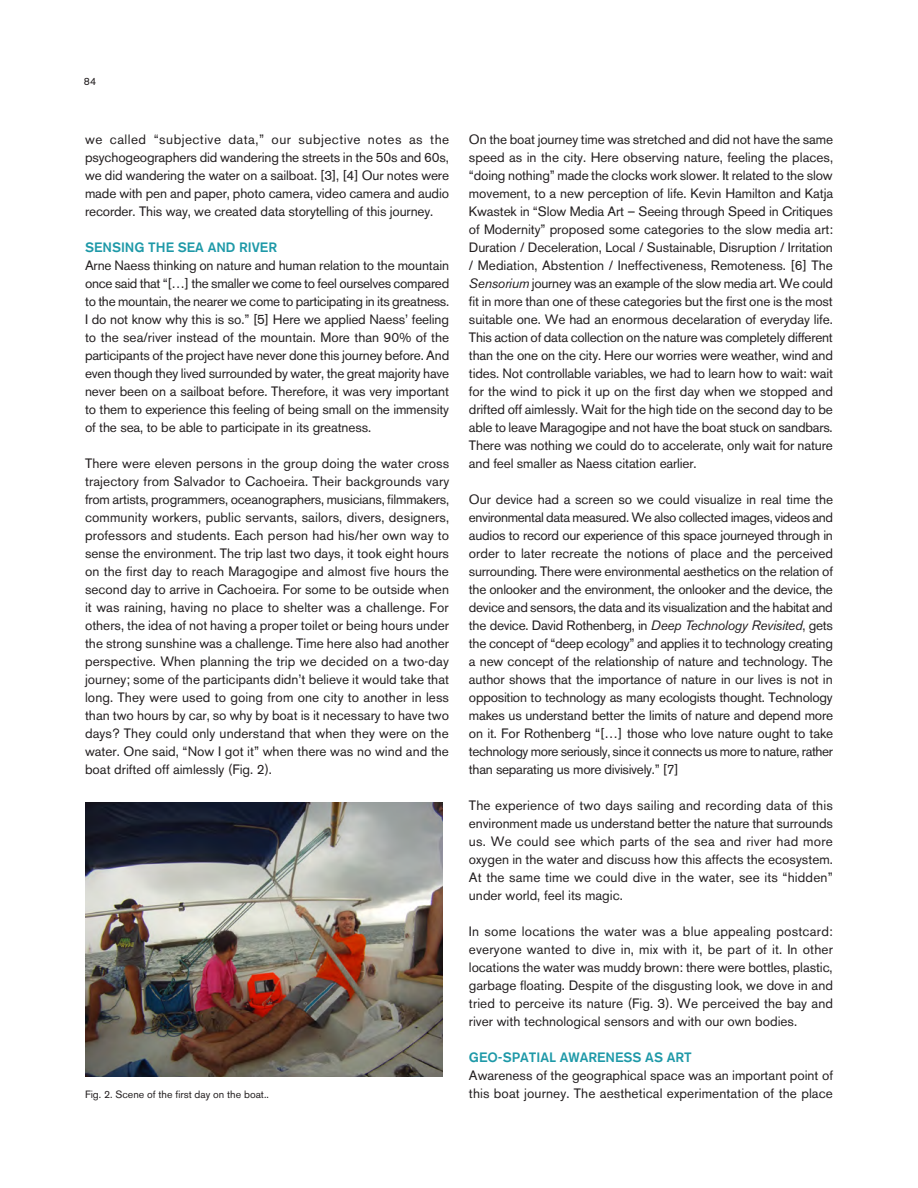
<style>
.page{position:relative;width:918px;height:1188px;background:#fff}
.page>*{position:absolute;margin:0;border:0;box-sizing:border-box;transform-origin:0 0}
.BODY_TEXT{font:13.5px/18px "Akzidenz Grotesk BE";color:#231f20;text-align:justify}
.BODY_TEXT-2{font:500 13.5px "Akzidenz Grotesk BE";color:#1e99a8}
.BODY_TEXT-3{font:10.5px "Akzidenz Grotesk BE";color:#231f20}
.s1{font-style:italic}
</style>
<div class="page">
<img style="left:85px;top:802px;width:358px;height:274px">
<p class="BODY_TEXT-3" style="left:84px;top:75px;width:14px">84</p>
<p class="BODY_TEXT" style="left:85px;top:130px;width:366px">we called “subjective data,” our subjective notes as the psychogeographers did wandering the streets in the 50s and 60s, we did wandering the water on a sailboat. [3], [4] Our notes were made with pen and paper, photo camera, video camera and audio recorder. This way, we created data storytelling of this journey.</p>
<p class="BODY_TEXT-2" style="left:85px;top:239px;width:194px">SENSING THE SEA AND RIVER</p>
<p class="BODY_TEXT" style="left:85px;top:256px;width:366px">Arne Naess thinking on nature and human relation to the mountain once said that “[…] the smaller we come to feel ourselves compared to the mountain, the nearer we come to participating in its greatness.<br>I do not know why this is so.” [5] Here we applied Naess’ feeling to the sea/river instead of the mountain. More than 90% of the participants of the project have never done this journey before. And even though they lived surrounded by water, the great majority have never been on a sailboat before. Therefore, it was very important to them to experience this feeling of being small on the immensity of the sea, to be able to participate in its greatness.</p>
<p class="BODY_TEXT" style="left:85px;top:454px;width:366px">There were eleven persons in the group doing the water cross trajectory from Salvador to Cachoeira. Their backgrounds vary from artists, programmers, oceanographers, musicians, filmmakers, community workers, public servants, sailors, divers, designers, professors and students. Each person had his/her own way to sense the environment. The trip last two days, it took eight hours on the first day to reach Maragogipe and almost five hours the second day to arrive in Cachoeira. For some to be outside when it was raining, having no place to shelter was a challenge. For others, the idea of not having a proper toilet or being hours under the strong sunshine was a challenge. Time here also had another perspective. When planning the trip we decided on a two-day journey; some of the participants didn’t believe it would take that long. They were used to going from one city to another in less than two hours by car, so why by boat is it necessary to have two days? They could only understand that when they were on the water. One said, “Now I got it” when there was no wind and the boat drifted off aimlessly (Fig. 2).</p>
<p class="BODY_TEXT-3" style="left:85px;top:1088px;width:185px">Fig. 2. Scene of the first day on the boat..</p>
<p class="BODY_TEXT" style="left:469px;top:130px;width:366px">On the boat journey time was stretched and did not have the same speed as in the city. Here observing nature, feeling the places, “doing nothing” made the clocks work slower. It related to the slow movement, to a new perception of life. Kevin Hamilton and Katja Kwastek in “Slow Media Art – Seeing through Speed in Critiques of Modernity” proposed some categories to the slow media art:<br>Duration / Deceleration, Local / Sustainable, Disruption / Irritation / Mediation, Abstention / Ineffectiveness, Remoteness. [6] The <span class="s1">Sensorium</span> journey was an example of the slow media art. We could fit in more than one of these categories but the first one is the most suitable one. We had an enormous decelaration of everyday life.<br>This action of data collection on the nature was completely different than the one on the city. Here our worries were weather, wind and tides. Not controllable variables, we had to learn how to wait: wait for the wind to pick it up on the first day when we stopped and drifted off aimlessly. Wait for the high tide on the second day to be able to leave Maragogipe and not have the boat stuck on sandbars.<br>There was nothing we could do to accelerate, only wait for nature and feel smaller as Naess citation earlier.</p>
<p class="BODY_TEXT" style="left:469px;top:490px;width:366px">Our device had a screen so we could visualize in real time the environmental data measured. We also collected images, videos and audios to record our experience of this space journeyed through in order to later recreate the notions of place and the perceived surrounding. There were environmental aesthetics on the relation of the onlooker and the environment, the onlooker and the device, the device and sensors, the data and its visualization and the habitat and the device. David Rothenberg, in <span class="s1">Deep Technology Revisited</span>, gets the concept of “deep ecology” and applies it to technology creating a new concept of the relationship of nature and technology. The author shows that the importance of nature in our lives is not in opposition to technology as many ecologists thought. Technology makes us understand better the limits of nature and depend more on it. For Rothenberg “[…] those who love nature ought to take technology more seriously, since it connects us more to nature, rather than separating us more divisively.” [7]</p>
<p class="BODY_TEXT" style="left:469px;top:796px;width:366px">The experience of two days sailing and recording data of this environment made us understand better the nature that surrounds us. We could see which parts of the sea and river had more oxygen in the water and discuss how this affects the ecosystem.<br>At the same time we could dive in the water, see its “hidden” under world, feel its magic.</p>
<p class="BODY_TEXT" style="left:469px;top:922px;width:366px">In some locations the water was a blue appealing postcard: everyone wanted to dive in, mix with it, be part of it. In other locations the water was muddy brown: there were bottles, plastic, garbage floating. Despite of the disgusting look, we dove in and tried to perceive its nature (Fig. 3). We perceived the bay and river with technological sensors and with our own bodies.</p>
<p class="BODY_TEXT-2" style="left:469px;top:1049px;width:224px">GEO-SPATIAL AWARENESS AS ART</p>
<p class="BODY_TEXT" style="left:469px;top:1066px;width:366px">Awareness of the geographical space was an important point of this boat journey. The aesthetical experimentation of the place</p>
</div>
